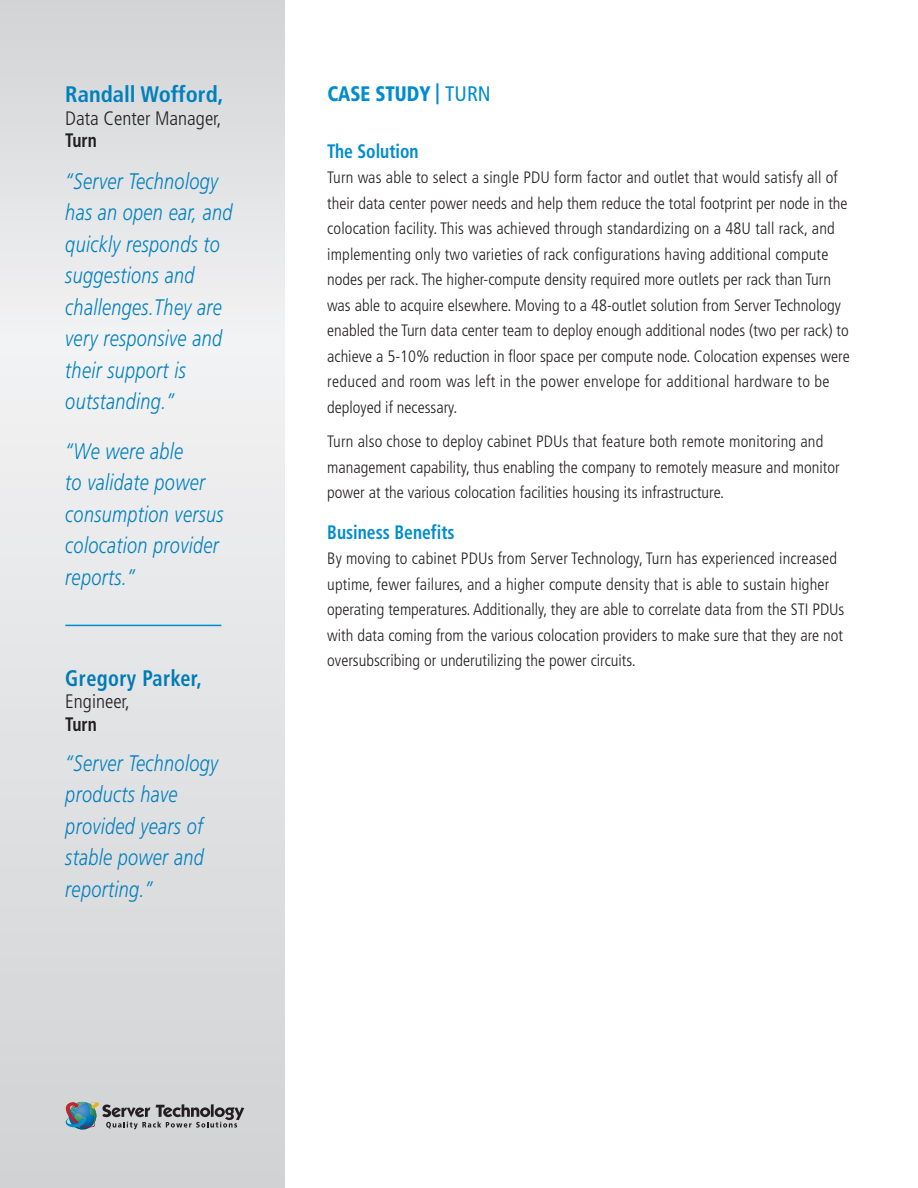
<style>
.page{position:relative;width:918px;height:1188px;background:#fff}
.page>*{position:absolute;margin:0;border:0;box-sizing:border-box;transform-origin:0 0}
.t1{font:italic 300 22.5px/31.5px "Frutiger";letter-spacing:.02em;color:#0080be;scale:.8 1}
.t2{font:700 condensed 22.5px "Frutiger";color:#0080be}
.t3{font:700 condensed 22.5px "Frutiger";letter-spacing:.02em;color:#007bb6;scale:.9 1}
.t4{font:900 condensed 21px "Frutiger";color:#008cd0;scale:.9 1}
.t5{font:700 condensed 19.5px "Frutiger";color:#008cd0;scale:.9 1}
.t6{font:300 condensed 19.5px "Frutiger";color:#231f20}
.t7{font:700 condensed 19.5px "Frutiger";color:#231f20;scale:.9 1}
.t8{font:300 condensed 16.5px/25.5px "Frutiger";color:#231f20}
.s1{font-weight:400}
</style>
<div class="page">
<svg style="left:1px;top:0;width:283px;height:1188px;background:#e1e2e4"></svg>
<hr style="left:65px;top:625px;width:156px;height:1px;background:#008cd0">
<svg style="left:64px;top:1101px;width:180px;height:29px;background:#9ba1a5"></svg>
<h1 class="t2" style="left:65px;top:81px;width:160px">Randall Wofford,</h1>
<p class="t6" style="left:65px;top:107px;width:158px">Data Center Manager,</p>
<p class="t7" style="left:65px;top:129px;width:37px">Turn</p>
<h1 class="t1" style="left:65px;top:165px;width:211px">“Server Technology has an open ear, and quickly responds to suggestions and challenges.They are very responsive and their support is outstanding.”</h1>
<h1 class="t1" style="left:65px;top:435px;width:199px">“We were able<br>to validate power consumption versus colocation provider reports.”</h1>
<h1 class="t3" style="left:65px;top:665px;width:153px">Gregory Parker,</h1>
<p class="t6" style="left:65px;top:690px;width:66px">Engineer,</p>
<p class="t7" style="left:65px;top:712px;width:37px">Turn</p>
<h1 class="t1" style="left:65px;top:747px;width:192px">“Server Technology products have provided years of stable power and reporting.”</h1>
<p class="t4" style="left:327px;top:81px;width:183px">CASE STUDY | <span class="s1">TURN</span></p>
<p class="t5" style="left:327px;top:139px;width:103px">The Solution</p>
<p class="t8" style="left:327px;top:165px;width:524px">Turn was able to select a single PDU form factor and outlet that would satisfy all of their data center power needs and help them reduce the total footprint per node in the colocation facility. This was achieved through standardizing on a 48U tall rack, and implementing only two varieties of rack configurations having additional compute nodes per rack. The higher-compute density required more outlets per rack than Turn was able to acquire elsewhere. Moving to a 48-outlet solution from Server Technology enabled the Turn data center team to deploy enough additional nodes (two per rack) to achieve a 5-10% reduction in floor space per compute node. Colocation expenses were reduced and room was left in the power envelope for additional hardware to be deployed if necessary.</p>
<p class="t8" style="left:327px;top:429px;width:514px">Turn also chose to deploy cabinet PDUs that feature both remote monitoring and management capability, thus enabling the company to remotely measure and monitor power at the various colocation facilities housing its infrastructure.</p>
<p class="t5" style="left:327px;top:520px;width:143px">Business Benefits</p>
<p class="t8" style="left:327px;top:546px;width:519px">By moving to cabinet PDUs from Server Technology, Turn has experienced increased uptime, fewer failures, and a higher compute density that is able to sustain higher operating temperatures. Additionally, they are able to correlate data from the STI PDUs with data coming from the various colocation providers to make sure that they are not oversubscribing or underutilizing the power circuits.</p>
</div>
